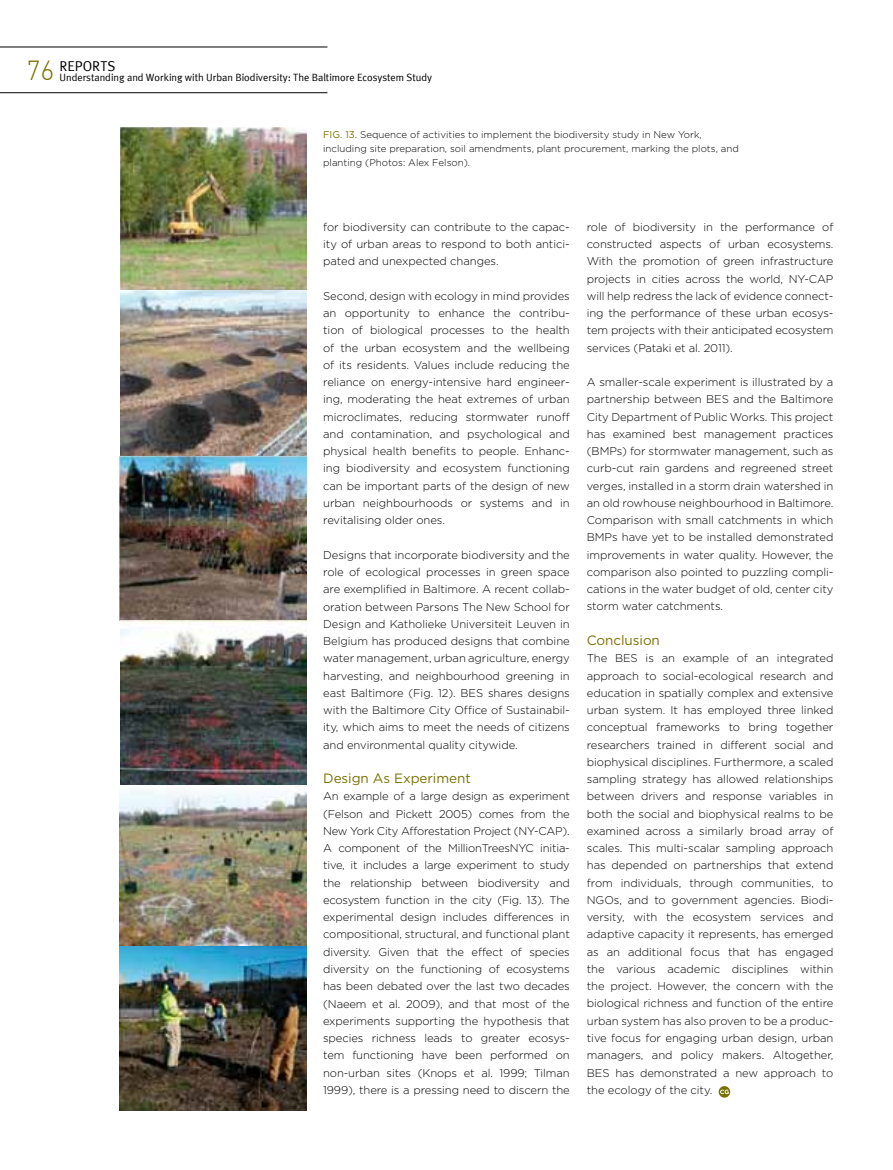
<style>
.page{position:relative;width:893px;height:1170px;background:#fff}
.page>*{position:absolute;margin:0;border:0;box-sizing:border-box;transform-origin:0 0}
.t1{font:300 27px "DIN";color:#797100}
.t2{font:14.25px "Meta Plus Normal";color:#000}
.t3{font:13.5px "Gotham";letter-spacing:-.005em;color:#797100}
.t4{font:300 11.25px/17.2px "Gotham";letter-spacing:-.005em;color:#000;text-align:justify}
.t5{font:10.5px "Meta Plus Normal";color:#000}
.t6{font:300 9.75px/14.2px "Gotham";color:#000}
.s1{font-weight:400;color:#797100}
</style>
<div class="page">
<hr style="left:0;top:47px;width:327px;height:1px;background:#000">
<hr style="left:0;top:92px;width:327px;height:1px;background:#000">
<img style="left:120px;top:127px;width:186px;height:163px">
<img style="left:120px;top:290px;width:186px;height:656px">
<svg style="left:719px;top:1085px;width:11px;height:12px"></svg>
<svg style="left:720px;top:1089px;width:9px;height:4px"></svg>
<img style="left:120px;top:946px;width:186px;height:163px">
<h1 class="t1" style="left:27px;top:53px;width:29px">76</h1>
<p class="t2" style="left:60px;top:57px;width:57px">Reports</p>
<p class="t5" style="left:60px;top:71px;width:374px">Understanding and Working with Urban Biodiversity: The Baltimore Ecosystem Study</p>
<p class="t6" style="left:323px;top:127px;width:417px"><span class="s1">Fi g. 13.</span> Sequence of activities to implement the biodiversity study in New York, including site preparation, soil amendments, plant procurement, marking the plots, and planting (Photos: Alex Felson).</p>
<p class="t4" style="left:323px;top:218px;width:248px">for biodiversity can contribute to the capac&shy;ity of urban areas to respond to both antici&shy;pated and unexpected changes.</p>
<p class="t4" style="left:323px;top:287px;width:248px">Second, design with ecology in mind provides an opportunity to enhance the contribu&shy;tion of biological processes to the health of the urban ecosystem and the wellbeing of its residents. Values include reducing the reliance on energy-intensive hard engineer&shy;ing, moderating the heat extremes of urban microclimates, reducing stormwater runoff and contamination, and psychological and physical health benefits to people. Enhanc&shy;ing biodiversity and ecosystem functioning can be important parts of the design of new urban neighbourhoods or systems and in revitalising older ones.</p>
<p class="t4" style="left:323px;top:546px;width:248px">Designs that incorporate biodiversity and the role of ecological processes in green space are exemplified in Baltimore. A recent collab&shy;oration between Parsons The New School for Design and Katholieke Universiteit Leuven in Belgium has produced designs that combine water management, urban agriculture, energy harvesting, and neighbourhood greening in east Baltimore (Fig. 12). BES shares designs with the Baltimore City Office of Sustainabil&shy;ity, which aims to meet the needs of citizens and environmental quality citywide.</p>
<p class="t3" style="left:323px;top:770px;width:149px">Design As Experiment</p>
<p class="t4" style="left:323px;top:787px;width:248px">An example of a large design as experiment (Felson and Pickett 2005) comes from the New York City Afforestation Project (NY-CAP).<br>A component of the MillionTreesNYC initia&shy;tive, it includes a large experiment to study the relationship between biodiversity and ecosystem function in the city (Fig. 13). The experimental design includes differences in compositional, structural, and functional plant diversity. Given that the effect of species diversity on the functioning of ecosystems has been debated over the last two decades (Naeem et al. 2009), and that most of the experiments supporting the hypothesis that species richness leads to greater ecosys&shy;tem functioning have been performed on non-urban sites (Knops et al. 1999; Tilman 1999), there is a pressing need to discern the</p>
<p class="t4" style="left:587px;top:218px;width:248px">role of biodiversity in the performance of constructed aspects of urban ecosystems.<br>With the promotion of green infrastructure projects in cities across the world, NY-CAP will help redress the lack of evidence connect&shy;ing the performance of these urban ecosys&shy;tem projects with their anticipated ecosystem services (Pataki et al. 2011).</p>
<p class="t4" style="left:587px;top:373px;width:248px">A smaller-scale experiment is illustrated by a partnership between BES and the Baltimore City Department of Public Works. This project has examined best management practices (BMPs) for stormwater management, such as curb-cut rain gardens and regreened street verges, installed in a storm drain watershed in an old rowhouse neighbourhood in Baltimore.<br>Comparison with small catchments in which BMPs have yet to be installed demonstrated improvements in water quality. However, the comparison also pointed to puzzling compli&shy;cations in the water budget of old, center city storm water catchments.</p>
<p class="t3" style="left:587px;top:632px;width:75px">Conclusion</p>
<p class="t4" style="left:587px;top:649px;width:248px">The BES is an example of an integrated approach to social-ecological research and education in spatially complex and extensive urban system. It has employed three linked conceptual frameworks to bring together researchers trained in different social and biophysical disciplines. Furthermore, a scaled sampling strategy has allowed relationships between drivers and response variables in both the social and biophysical realms to be examined across a similarly broad array of scales. This multi-scalar sampling approach has depended on partnerships that extend from individuals, through communities, to NGOs, and to government agencies. Biodi&shy;versity, with the ecosystem services and adaptive capacity it represents, has emerged as an additional focus that has engaged the various academic disciplines within the project. However, the concern with the biological richness and function of the entire urban system has also proven to be a produc&shy;tive focus for engaging urban design, urban managers, and policy makers. Altogether, BES has demonstrated a new approach to the ecology of the city.</p>
</div>
